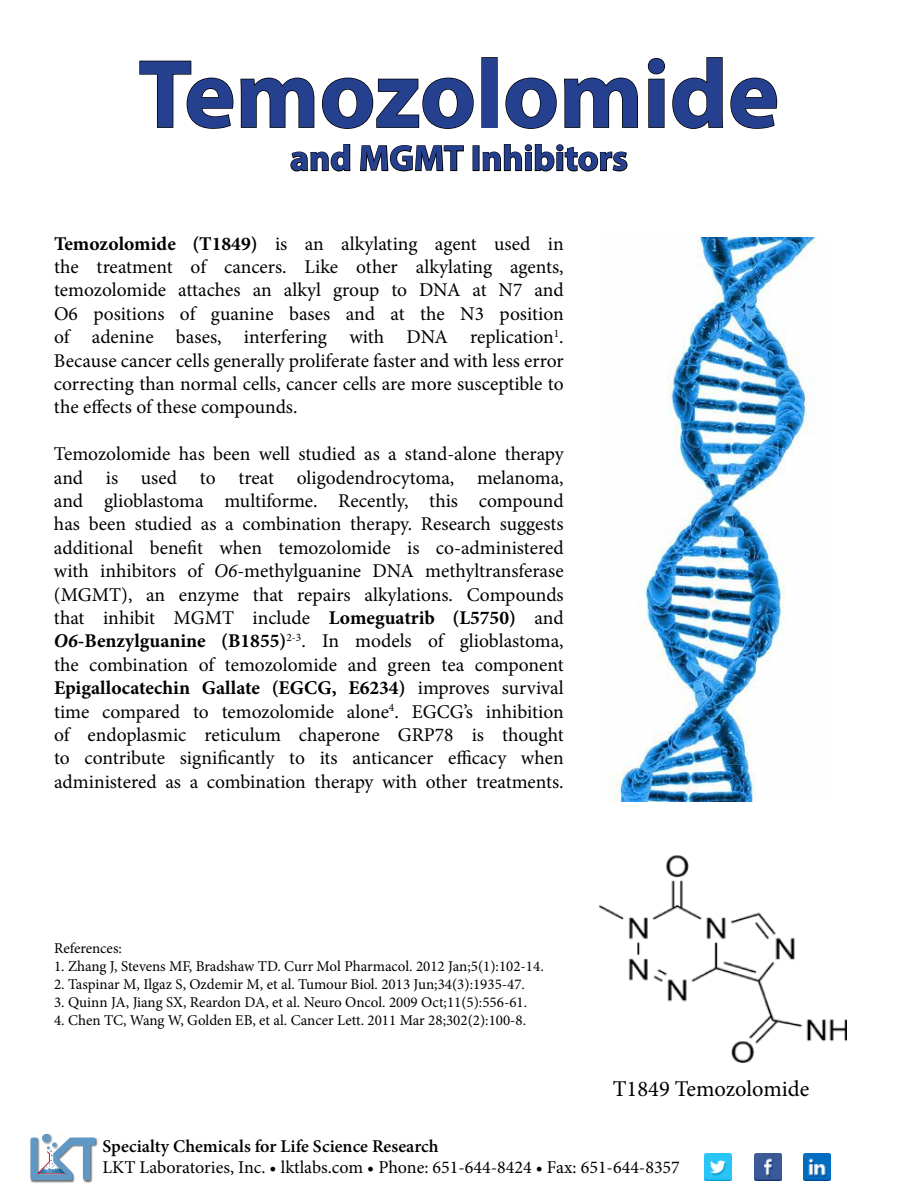
<style>
.page{position:relative;width:918px;height:1188px;background:#fff}
.page>*{position:absolute;margin:0;border:0;box-sizing:border-box;transform-origin:0 0}
.t1{font:700 97.5px "Myriad Pro";color:#25408f}
.t2{font:700 36px "Myriad Pro";color:#25408f}
.t3{font:22.5px "Minion Pro";color:#000}
.t4{font:19.5px/23.4px "Minion Pro";letter-spacing:-.005em;color:#000;text-align:justify}
.t5{font:18px "Minion Pro";color:#000}
.t6{font:600 18px "Minion Pro";color:#000}
.t7{font:15px "Minion Pro";color:#000}
.s1{font-weight:700}
.s2{font-style:italic}
.s3{font-weight:700;font-style:italic}
</style>
<div class="page">
<img style="left:705px;top:1154px;width:27px;height:26px">
<img style="left:754px;top:1154px;width:27px;height:26px">
<img style="left:804px;top:1154px;width:27px;height:26px">
<img style="left:30px;top:1138px;width:68px;height:45px">
<svg style="left:30px;top:1133px;width:66px;height:47px"></svg>
<svg style="left:139px;top:60px;width:95px;height:69px"></svg>
<div style="left:481px;top:57px;width:17px;height:71px;border:2px solid #000"></div>
<svg style="left:648px;top:57px;width:18px;height:71px"></svg>
<svg style="left:673px;top:57px;width:51px;height:72px"></svg>
<svg style="left:730px;top:77px;width:48px;height:52px"></svg>
<svg style="left:240px;top:77px;width:234px;height:95px"></svg>
<div style="left:473px;top:145px;width:7px;height:26px;border:2px solid #000"></div>
<svg style="left:482px;top:77px;width:156px;height:95px"></svg>
<img style="left:598px;top:855px;width:249px;height:208px">
<img style="left:609px;top:238px;width:207px;height:563px">
<h1 class="t1" style="left:139px;top:31px;width:642px">Temozolomide</h1>
<h2 class="t2" style="left:290px;top:135px;width:339px">and MGMT Inhibitors</h2>
<p class="t4" style="left:54px;top:232px;width:511px"><span class="s1">Temozolomide (T1849)</span> is an alkylating agent used in the treatment of cancers. Like other alkylating agents, temozolomide attaches an alkyl group to DNA at N7 and O6 positions of guanine bases and at the N3 position of adenine bases, interfering with DNA replication<sup>1</sup>.<br>Because cancer cells generally proliferate faster and with less error correcting than normal cells, cancer cells are more susceptible to the effects of these compounds.</p>
<p class="t4" style="left:54px;top:442px;width:511px">Temozolomide has been well studied as a stand-alone therapy and is used to treat oligodendrocytoma, melanoma, and glioblastoma multiforme. Recently, this compound has been studied as a combination therapy. Research suggests additional benefit when temozolomide is co-administered with inhibitors of <span class="s2">O6</span>-methylguanine DNA methyltransferase (MGMT), an enzyme that repairs alkylations. Compounds that inhibit MGMT include <span class="s1">Lomeguatrib (L5750)</span> and <span class="s3">O6</span><span class="s1">-Benzylguanine (B1855)</span><sup>2-3</sup>. In models of glioblastoma, the combination of temozolomide and green tea component <span class="s1">Epigallocatechin Gallate (EGCG, E6234)</span> improves survival time compared to temozolomide alone<sup>4</sup>. EGCG’s inhibition of endoplasmic reticulum chaperone GRP78 is thought to contribute significantly to its anticancer efficacy when administered as a combination therapy with other treatments.</p>
<p class="t7" style="left:54px;top:939px;width:69px">References:</p>
<p class="t7" style="left:54px;top:957px;width:491px">1. Zhang J, Stevens MF, Bradshaw TD. Curr Mol Pharmacol. 2012 Jan;5(1):102-14.</p>
<p class="t7" style="left:54px;top:975px;width:473px">2. Taspinar M, Ilgaz S, Ozdemir M, et al. Tumour Biol. 2013 Jun;34(3):1935-47.</p>
<p class="t7" style="left:54px;top:993px;width:475px">3. Quinn JA, Jiang SX, Reardon DA, et al. Neuro Oncol. 2009 Oct;11(5):556-61.</p>
<p class="t7" style="left:54px;top:1011px;width:474px">4. Chen TC, Wang W, Golden EB, et al. Cancer Lett. 2011 Mar 28;302(2):100-8.</p>
<p class="t3" style="left:613px;top:1074px;width:198px">T1849 Temozolomide</p>
<p class="t6" style="left:103px;top:1133px;width:338px">Specialty Chemicals for Life Science Research</p>
<p class="t5" style="left:103px;top:1155px;width:579px">LKT Laboratories, Inc. • lktlabs.com • Phone: 651-644-8424 • Fax: 651-644-8357</p>
</div>
